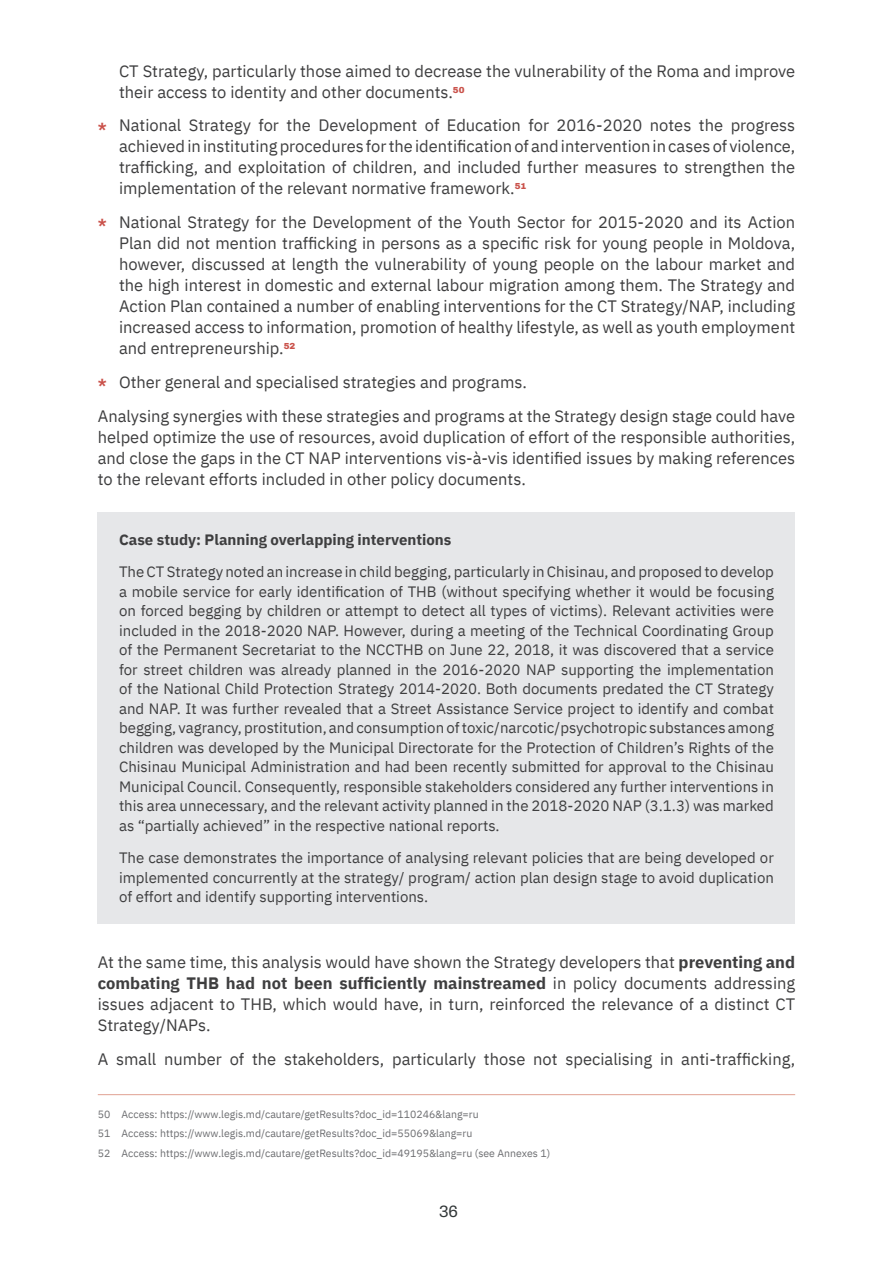
<style>
.page{position:relative;width:893px;height:1263px;background:#fff}
.page>*{position:absolute;margin:0;border:0;box-sizing:border-box;transform-origin:0 0}
.t1{font:16.5px/21px "IBM Plex Sans";color:#3e3e3f;text-align:justify}
.t2{font:600 16.5px "Archivo";color:#323738}
.t3{font:15px/19.5px "IBM Plex Sans";color:#3e3e3f;text-align:justify}
.t4{font:700 15px "IBM Plex Sans";color:#3e3e3f}
.t5{font:10.5px/19.2px "IBM Plex Sans";color:#6c6d70}
.s1{font-weight:700}
</style>
<div class="page">
<div style="left:98px;top:512px;width:697px;height:411px;background:#e6e7e9"></div>
<hr style="left:98px;top:1094px;width:697px;height:1px;background:#e0a193">
<p class="t1" style="left:119px;top:59px;width:678px">CT Strategy, particularly those aimed to decrease the vulnerability of the Roma and improve their access to identity and other documents.<sup>50</sup></p>
<p class="t1" style="left:119px;top:114px;width:678px;text-indent:-21px"><sub>*</sub> National Strategy for the Development of Education for 2016-2020 notes the progress achieved in instituting procedures for the identification of and intervention in cases of violence, trafficking, and exploitation of children, and included further measures to strengthen the implementation of the relevant normative framework.<sup>51</sup></p>
<p class="t1" style="left:119px;top:210px;width:678px;text-indent:-21px"><sub>*</sub> National Strategy for the Development of the Youth Sector for 2015-2020 and its Action Plan did not mention trafficking in persons as a specific risk for young people in Moldova, however, discussed at length the vulnerability of young people on the labour market and the high interest in domestic and external labour migration among them. The Strategy and Action Plan contained a number of enabling interventions for the CT Strategy/NAP, including increased access to information, promotion of healthy lifestyle, as well as youth employment and entrepreneurship.<sup>52</sup></p>
<p class="t1" style="left:98px;top:364px;width:699px;line-height:33.8px"><sub>*</sub> Other general and specialised strategies and programs.<br>Analysing synergies with these strategies and programs at the Strategy design stage could have</p>
<p class="t1" style="left:98px;top:425px;width:699px">helped optimize the use of resources, avoid duplication of effort of the responsible authorities, and close the gaps in the CT NAP interventions vis-à-vis identified issues by making references to the relevant efforts included in other policy documents.</p>
<p class="t4" style="left:119px;top:528px;width:334px">Case study: Planning overlapping interventions</p>
<p class="t3" style="left:119px;top:561px;width:656px">The CT Strategy noted an increase in child begging, particularly in Chisinau, and proposed to develop a mobile service for early identification of THB (without specifying whether it would be focusing on forced begging by children or attempt to detect all types of victims). Relevant activities were included in the 2018-2020 NAP. However, during a meeting of the Technical Coordinating Group of the Permanent Secretariat to the NCCTHB on June 22, 2018, it was discovered that a service for street children was already planned in the 2016-2020 NAP supporting the implementation of the National Child Protection Strategy 2014-2020. Both documents predated the CT Strategy and NAP. It was further revealed that a Street Assistance Service project to identify and combat begging, vagrancy, prostitution, and consumption of toxic/narcotic/psychotropic substances among children was developed by the Municipal Directorate for the Protection of Children’s Rights of the Chisinau Municipal Administration and had been recently submitted for approval to the Chisinau Municipal Council. Consequently, responsible stakeholders considered any further interventions in this area unnecessary, and the relevant activity planned in the 2018-2020 NAP (3.1.3) was marked as “partially achieved” in the respective national reports.</p>
<p class="t3" style="left:119px;top:847px;width:656px">The case demonstrates the importance of analysing relevant policies that are being developed or implemented concurrently at the strategy/ program/ action plan design stage to avoid duplication of effort and identify supporting interventions.</p>
<p class="t1" style="left:98px;top:950px;width:699px">At the same time, this analysis would have shown the Strategy developers that <span class="s1">preventing and combating THB had not been sufficiently mainstreamed</span> in policy documents addressing issues adjacent to THB, which would have, in turn, reinforced the relevance of a distinct CT Strategy/NAPs.</p>
<p class="t1" style="left:98px;top:1047px;width:699px">A small number of the stakeholders, particularly those not specialising in anti-trafficking,</p>
<p class="t5" style="left:98px;top:1104px;width:454px">50 Access: https://www.legis.md/cautare/getResults?doc_id=110246&amp;lang=ru<br>51 Access: https://www.legis.md/cautare/getResults?doc_id=55069&amp;lang=ru<br>52 Access: https://www.legis.md/cautare/getResults?doc_id=49195&amp;lang=ru (see Annexes 1)</p>
<p class="t2" style="left:439px;top:1199px;width:20px">36</p>
</div>
